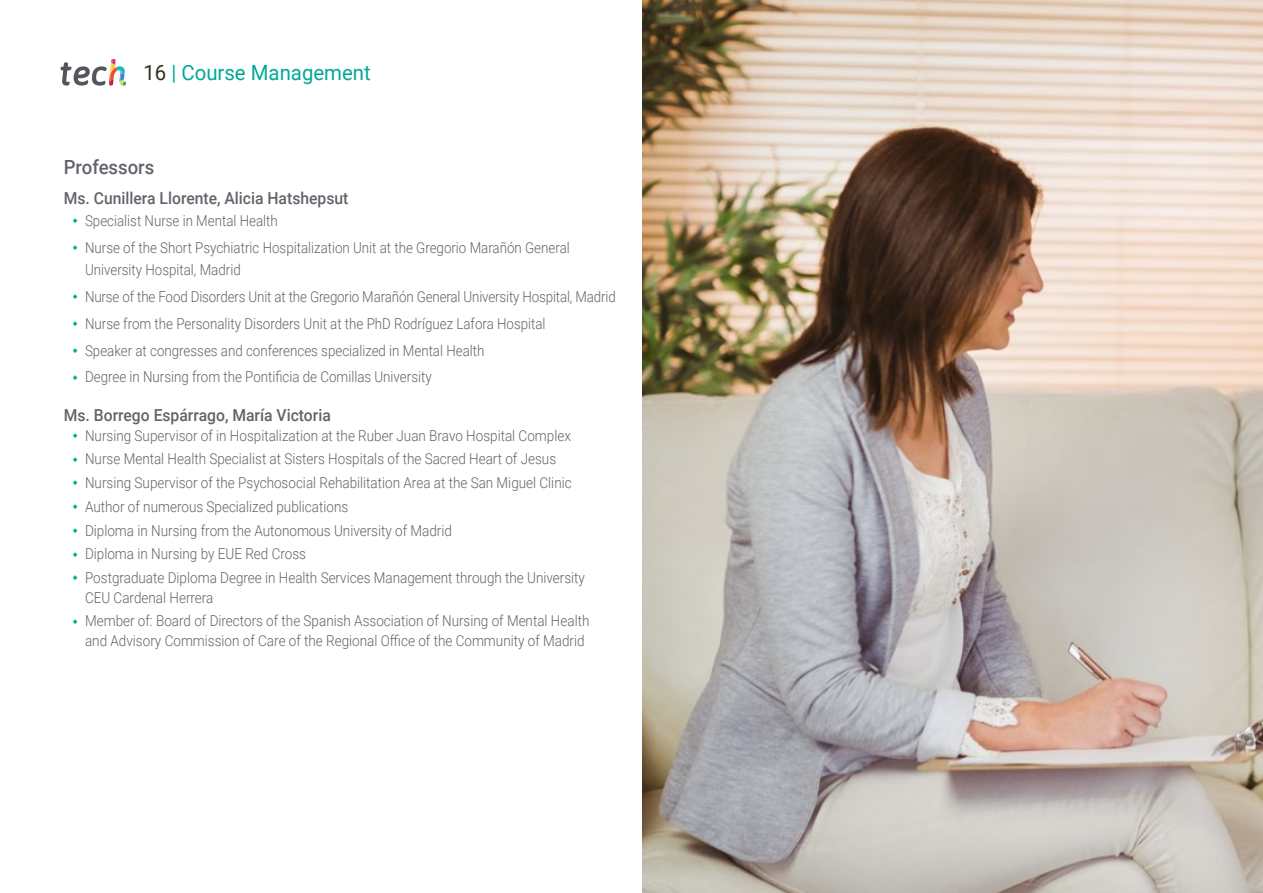
<style>
.page{position:relative;width:1263px;height:893px;background:#fff}
.page>*{position:absolute;margin:0;border:0;box-sizing:border-box;transform-origin:0 0}
.t1{font:21px "Roboto";color:#00a997}
.t2{font:500 19.5px "Roboto";color:#61646a;scale:.95 1}
.t3{font:500 16.5px "Roboto";color:#61646a;scale:.95 1}
.t4{font:300 15px/23.7px "Roboto";color:#61646a;scale:.9 1}
.t5{font:300 15px/26.7px "Roboto";color:#61646a;scale:.89 1}
.s1{color:#312e20}
.s2{color:#00a996}
</style>
<div class="page">
<img style="left:642px;top:0;width:621px;height:893px">
<svg style="left:61px;top:59px;width:65px;height:27px"></svg>
<h1 class="t1" style="left:144px;top:57px;width:229px"><span class="s1">16</span> <span class="s2">|</span> Course Management</h1>
<h2 class="t2" style="left:64px;top:154px;width:97px">Professors</h2>
<p class="t3" style="left:64px;top:186px;width:301px">Ms. Cunillera Llorente, Alicia Hatshepsut</p>
<p class="t5" style="left:85px;top:207px;width:546px">Specialist Nurse in Mental Health<br>Nurse of the Short Psychiatric Hospitalization Unit at the Gregorio Marañón General</p>
<p class="t5" style="left:85px;top:256px;width:598px">University Hospital, Madrid<br>Nurse of the Food Disorders Unit at the Gregorio Marañón General University Hospital, Madrid Nurse from the Personality Disorders Unit at the PhD Rodríguez Lafora Hospital<br>Speaker at congresses and conferences specialized in Mental Health<br>Degree in Nursing from the Pontificia de Comillas University</p>
<p class="t3" style="left:64px;top:404px;width:283px">Ms. Borrego Espárrago, María Victoria</p>
<p class="t4" style="left:85px;top:423px;width:557px">Nursing Supervisor of in Hospitalization at the Ruber Juan Bravo Hospital Complex Nurse Mental Health Specialist at Sisters Hospitals of the Sacred Heart of Jesus Nursing Supervisor of the Psychosocial Rehabilitation Area at the San Miguel Clinic Author of numerous Specialized publications<br>Diploma in Nursing from the Autonomous University of Madrid<br>Diploma in Nursing by EUE Red Cross<br>Postgraduate Diploma Degree in Health Services Management through the University</p>
<p class="t4" style="left:85px;top:585px;width:562px">CEU Cardenal Herrera<br>Member of: Board of Directors of the Spanish Association of Nursing of Mental Health</p>
<p class="t4" style="left:85px;top:628px;width:557px">and Advisory Commission of Care of the Regional Office of the Community of Madrid</p>
</div>
